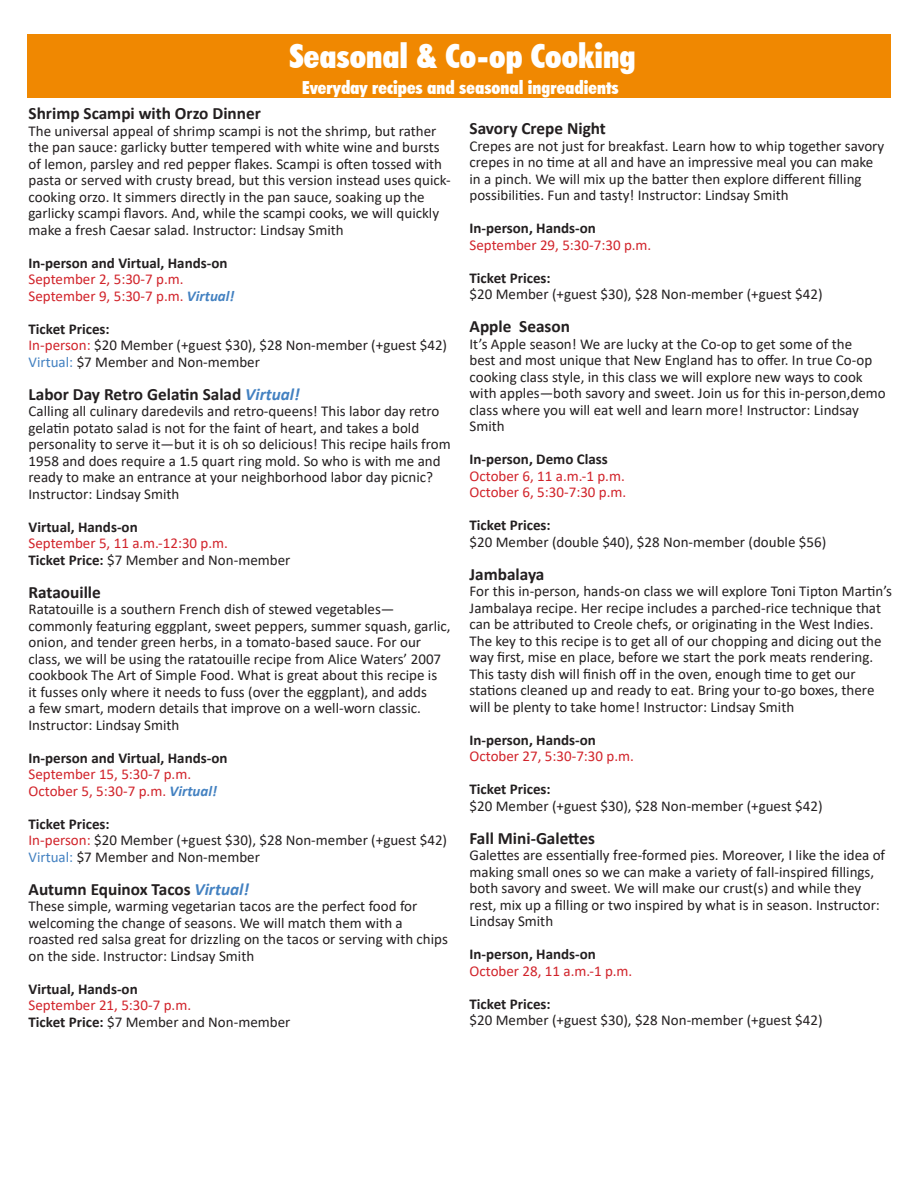
<style>
.page{position:relative;width:918px;height:1188px;background:#fff}
.page>*{position:absolute;margin:0;border:0;box-sizing:border-box;transform-origin:0 0}
.t1{font:900 condensed 33px "Futura BT";color:#fff}
.t2{font:900 condensed 18px "Futura BT";color:#fff}
.t3{font:700 17.25px "Calibri";color:#231f20}
.t4{font:15px/16.5px "Calibri";color:#231f20}
.t5{font:15px "Calibri";color:#d1232a}
.t6{font:700 15px "Calibri";color:#231f20}
.s1{font-weight:700;font-style:italic;color:#4381c1}
.s2{color:#d1232a}
.s3{color:#4381c1}
.s4{font-style:italic;color:#4381c1}
.s5{font-weight:700}
</style>
<div class="page">
<div style="left:27px;top:34px;width:864px;height:63px;background:#f08801"></div>
<p class="t1" style="left:289px;top:36px;width:348px">Seasonal &amp; Co-op Cooking</p>
<p class="t2" style="left:302px;top:77px;width:318px">Everyday recipes and seasonal ingreadients</p>
<p class="t3" style="left:29px;top:101px;width:234px">Shrimp Scampi with Orzo Dinner</p>
<p class="t4" style="left:29px;top:122px;width:424px">The universal appeal of shrimp scampi is not the shrimp, but rather the pan sauce: garlicky butter tempered with white wine and bursts of lemon, parsley and red pepper flakes. Scampi is often tossed with pasta or served with crusty bread, but this version instead uses quick&shy;cooking orzo. It simmers directly in the pan sauce, soaking up the garlicky scampi flavors. And, while the scampi cooks, we will quickly make a fresh Caesar salad. Instructor: Lindsay Smith</p>
<p class="t6" style="left:29px;top:252px;width:200px">In-person and Virtual, Hands-on</p>
<p class="t5" style="left:29px;top:269px;width:157px">September 2, 5:30-7 p.m.</p>
<p class="t5" style="left:29px;top:285px;width:207px">September 9, 5:30-7 p.m. <span class="s1">Virtual!</span></p>
<p class="t6" style="left:29px;top:318px;width:83px">Ticket Prices:</p>
<p class="t4" style="left:29px;top:337px;width:420px"><span class="s2">In-person:</span> $20 Member (+guest $30), $28 Non-member (+guest $42)</p>
<p class="t4" style="left:29px;top:353px;width:233px"><span class="s3">Virtual:</span> $7 Member and Non-member</p>
<p class="t3" style="left:29px;top:382px;width:273px">Labor Day Retro Gelatin Salad <span class="s4">Virtual!</span></p>
<p class="t4" style="left:29px;top:403px;width:424px">Calling all culinary daredevils and retro-queens! This labor day retro gelatin potato salad is not for the faint of heart, and takes a bold personality to serve it—but it is oh so delicious! This recipe hails from 1958 and does require a 1.5 quart ring mold. So who is with me and ready to make an entrance at your neighborhood labor day picnic?<br>Instructor: Lindsay Smith</p>
<p class="t6" style="left:29px;top:516px;width:111px">Virtual, Hands-on</p>
<p class="t5" style="left:29px;top:533px;width:201px">September 5, 11 a.m.-12:30 p.m.</p>
<p class="t4" style="left:29px;top:551px;width:263px"><span class="s5">Ticket Price:</span> $7 Member and Non-member</p>
<p class="t3" style="left:29px;top:580px;width:74px">Rataouille</p>
<p class="t4" style="left:29px;top:601px;width:424px">Ratatouille is a southern French dish of stewed vegetables— commonly featuring eggplant, sweet peppers, summer squash, garlic, onion, and tender green herbs, in a tomato-based sauce. For our class, we will be using the ratatouille recipe from Alice Waters’ 2007 cookbook The Art of Simple Food. What is great about this recipe is<br>it fusses only where it needs to fuss (over the eggplant), and adds<br>a few smart, modern details that improve on a well-worn classic.<br>Instructor: Lindsay Smith</p>
<p class="t6" style="left:29px;top:747px;width:200px">In-person and Virtual, Hands-on</p>
<p class="t5" style="left:29px;top:764px;width:164px">September 15, 5:30-7 p.m.</p>
<p class="t5" style="left:29px;top:780px;width:190px">October 5, 5:30-7 p.m. <span class="s1">Virtual!</span></p>
<p class="t6" style="left:29px;top:813px;width:83px">Ticket Prices:</p>
<p class="t4" style="left:29px;top:832px;width:420px"><span class="s2">In-person:</span> $20 Member (+guest $30), $28 Non-member (+guest $42)</p>
<p class="t4" style="left:29px;top:848px;width:233px"><span class="s3">Virtual:</span> $7 Member and Non-member</p>
<p class="t3" style="left:29px;top:877px;width:222px">Autumn Equinox Tacos <span class="s4">Virtual!</span></p>
<p class="t4" style="left:29px;top:898px;width:421px">These simple, warming vegetarian tacos are the perfect food for welcoming the change of seasons. We will match them with a roasted red salsa great for drizzling on the tacos or serving with chips on the side. Instructor: Lindsay Smith</p>
<p class="t6" style="left:29px;top:978px;width:111px">Virtual, Hands-on</p>
<p class="t5" style="left:29px;top:995px;width:164px">September 21, 5:30-7 p.m.</p>
<p class="t4" style="left:29px;top:1013px;width:263px"><span class="s5">Ticket Price:</span> $7 Member and Non-member</p>
<p class="t3" style="left:470px;top:116px;width:138px">Savory Crepe Night</p>
<p class="t4" style="left:470px;top:137px;width:416px">Crepes are not just for breakfast. Learn how to whip together savory crepes in no time at all and have an impressive meal you can make in a pinch. We will mix up the batter then explore different filling possibilities. Fun and tasty! Instructor: Lindsay Smith</p>
<p class="t6" style="left:470px;top:218px;width:128px">In-person, Hands-on</p>
<p class="t5" style="left:470px;top:234px;width:183px">September 29, 5:30-7:30 p.m.</p>
<p class="t6" style="left:470px;top:267px;width:83px">Ticket Prices:</p>
<p class="t4" style="left:470px;top:285px;width:355px">$20 Member (+guest $30), $28 Non-member (+guest $42)</p>
<p class="t3" style="left:470px;top:314px;width:102px">Apple Season</p>
<p class="t4" style="left:470px;top:335px;width:418px">It’s Apple season! We are lucky at the Co-op to get some of the<br>best and most unique that New England has to offer. In true Co-op cooking class style, in this class we will explore new ways to cook with apples—both savory and sweet. Join us for this in-person,demo class where you will eat well and learn more! Instructor: Lindsay Smith</p>
<p class="t6" style="left:470px;top:449px;width:140px">In-person, Demo Class</p>
<p class="t5" style="left:470px;top:465px;width:157px">October 6, 11 a.m.-1 p.m.</p>
<p class="t5" style="left:470px;top:482px;width:158px">October 6, 5:30-7:30 p.m.</p>
<p class="t6" style="left:470px;top:515px;width:83px">Ticket Prices:</p>
<p class="t4" style="left:470px;top:533px;width:358px">$20 Member (double $40), $28 Non-member (double $56)</p>
<p class="t3" style="left:470px;top:562px;width:76px">Jambalaya</p>
<p class="t4" style="left:470px;top:582px;width:424px">For this in-person, hands-on class we will explore Toni Tipton Martin’s Jambalaya recipe. Her recipe includes a parched-rice technique that can be attributed to Creole chefs, or originating in the West Indies.<br>The key to this recipe is to get all of our chopping and dicing out the way first, mise en place, before we start the pork meats rendering.<br>This tasty dish will finish off in the oven, enough time to get our stations cleaned up and ready to eat. Bring your to-go boxes, there will be plenty to take home! Instructor: Lindsay Smith</p>
<p class="t6" style="left:470px;top:729px;width:128px">In-person, Hands-on</p>
<p class="t5" style="left:470px;top:746px;width:166px">October 27, 5:30-7:30 p.m.</p>
<p class="t6" style="left:470px;top:779px;width:83px">Ticket Prices:</p>
<p class="t4" style="left:470px;top:797px;width:355px">$20 Member (+guest $30), $28 Non-member (+guest $42)</p>
<p class="t3" style="left:470px;top:826px;width:127px">Fall Mini-Galettes</p>
<p class="t4" style="left:470px;top:846px;width:417px">Galettes are essentially free-formed pies. Moreover, I like the idea of making small ones so we can make a variety of fall-inspired fillings, both savory and sweet. We will make our crust(s) and while they rest, mix up a filling or two inspired by what is in season. Instructor:<br>Lindsay Smith</p>
<p class="t6" style="left:470px;top:944px;width:128px">In-person, Hands-on</p>
<p class="t5" style="left:470px;top:960px;width:164px">October 28, 11 a.m.-1 p.m.</p>
<p class="t6" style="left:470px;top:993px;width:83px">Ticket Prices:</p>
<p class="t4" style="left:470px;top:1011px;width:355px">$20 Member (+guest $30), $28 Non-member (+guest $42)</p>
</div>
